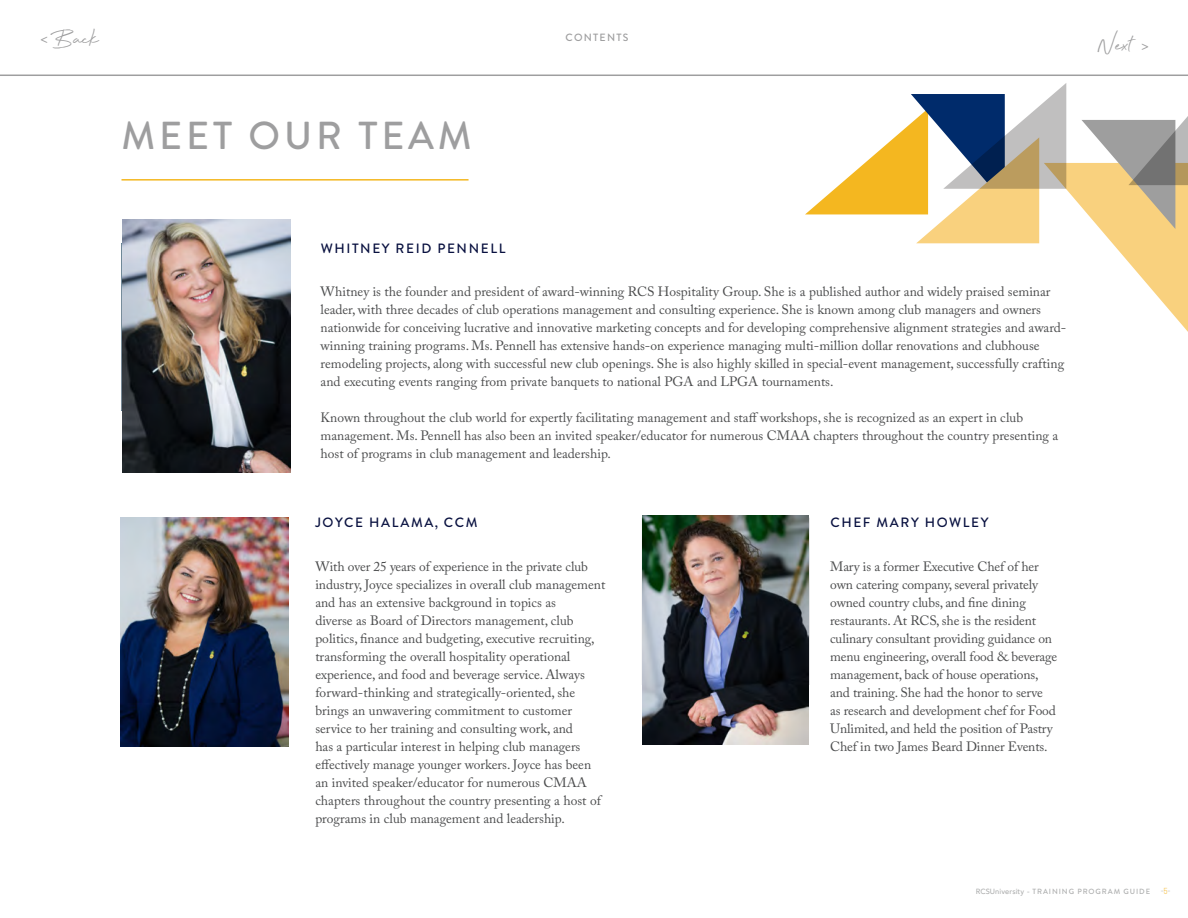
<style>
.page{position:relative;width:1188px;height:918px;background:#fff}
.page>*{position:absolute;margin:0;border:0;box-sizing:border-box;transform-origin:0 0}
.t1{font:500 39px "Brandon Grotesque";letter-spacing:.1em;color:#9e9e9f}
.t2{font:27px "Beyond Infinity";color:#9e9e9f}
.Body_Copy{font:13.5px/18px "Adobe Caslon Pro";color:#4b4c4d}
.Body_Copy-2{font:500 13.5px "Brandon Grotesque";letter-spacing:.12em;color:#091140}
.t3{font:12px "Bitter";color:#9e9e9f}
.t4{font:500 10.5px "Brandon Grotesque";letter-spacing:.12em;color:#9e9e9f}
.t5{font:500 7.5px "Brandon Grotesque";letter-spacing:.12em;color:#aeafaf}
.t6{font:7.5px "Mohave";color:#aeafaf}
.s1{font-family:"Avenir"}
.s2{font-family:"AT Sackers Gothic"}
.s3{color:#f6c452}
</style>
<div class="page">
<hr style="left:0;top:75px;width:1188px;height:1px;background:#9e9e9f">
<hr style="left:122px;top:179px;width:347px;height:2px;background:#f4b720">
<svg style="left:805px;top:83px;width:383px;height:249px"></svg>
<img style="left:122px;top:219px;width:169px;height:253px">
<img style="left:121px;top:518px;width:167px;height:228px">
<img style="left:642px;top:515px;width:167px;height:229px">
<p class="t3" style="left:40px;top:32px;width:9px">&lt;</p>
<h2 class="t2" style="left:51px;top:24px;width:50px">Back</h2>
<p class="t1" style="left:122px;top:108px;width:352px">MEET OUR TEAM</p>
<p class="t4" style="left:566px;top:31px;width:64px">CONTENTS</p>
<h2 class="t2" style="left:1098px;top:31px;width:36px">Next</h2>
<p class="t3" style="left:1142px;top:39px;width:9px">&gt;</p>
<p class="Body_Copy-2" style="left:321px;top:239px;width:186px">WHITNEY REID PENNELL</p>
<p class="Body_Copy" style="left:321px;top:283px;width:747px">Whitney is the founder and president of award-winning RCS Hospitality Group. She is a published author and widely praised seminar leader, with three decades of club operations management and consulting experience. She is known among club managers and owners nationwide for conceiving lucrative and innovative marketing concepts and for developing comprehensive alignment strategies and award&shy;winning training programs. Ms. Pennell has extensive hands-on experience managing multi-million dollar renovations and clubhouse remodeling projects, along with successful new club openings. She is also highly skilled in special-event management, successfully crafting and executing events ranging from private banquets to national PGA and LPGA tournaments.</p>
<p class="Body_Copy" style="left:321px;top:409px;width:739px">Known throughout the club world for expertly facilitating management and staff workshops, she is recognized as an expert in club management. Ms. Pennell has also been an invited speaker/educator for numerous CMAA chapters throughout the country presenting a host of programs in club management and leadership.</p>
<p class="Body_Copy-2" style="left:315px;top:513px;width:164px">JOYCE HALAMA, CCM</p>
<p class="Body_Copy" style="left:315px;top:557px;width:292px">With over 25 years of experience in the private club industry, Joyce specializes in overall club management and has an extensive background in topics as<br>diverse as Board of Directors management, club politics, finance and budgeting, executive recruiting, transforming the overall hospitality operational experience, and food and beverage service. Always forward-thinking and strategically-oriented, she brings an unwavering commitment to customer service to her training and consulting work, and<br>has a particular interest in helping club managers effectively manage younger workers. Joyce has been an invited speaker/educator for numerous CMAA chapters throughout the country presenting a host of programs in club management and leadership.</p>
<p class="Body_Copy-2" style="left:830px;top:513px;width:160px">CHEF MARY HOWLEY</p>
<p class="Body_Copy" style="left:830px;top:557px;width:229px">Mary is a former Executive Chef of her own catering company, several privately owned country clubs, and fine dining restaurants. At RCS, she is the resident culinary consultant providing guidance on menu engineering, overall food &amp; beverage management, back of house operations, and training. She had the honor to serve<br>as research and development chef for Food Unlimited, and held the position of Pastry Chef in two James Beard Dinner Events.</p>
<p class="t5" style="left:976px;top:886px;width:176px"><span class="s1">RCSUniversity</span> <span class="s2">-</span> TRAINING PROGRAM GUIDE</p>
<p class="t6" style="left:1161px;top:887px;width:11px">-<span class="s3">5</span>-</p>
</div>
